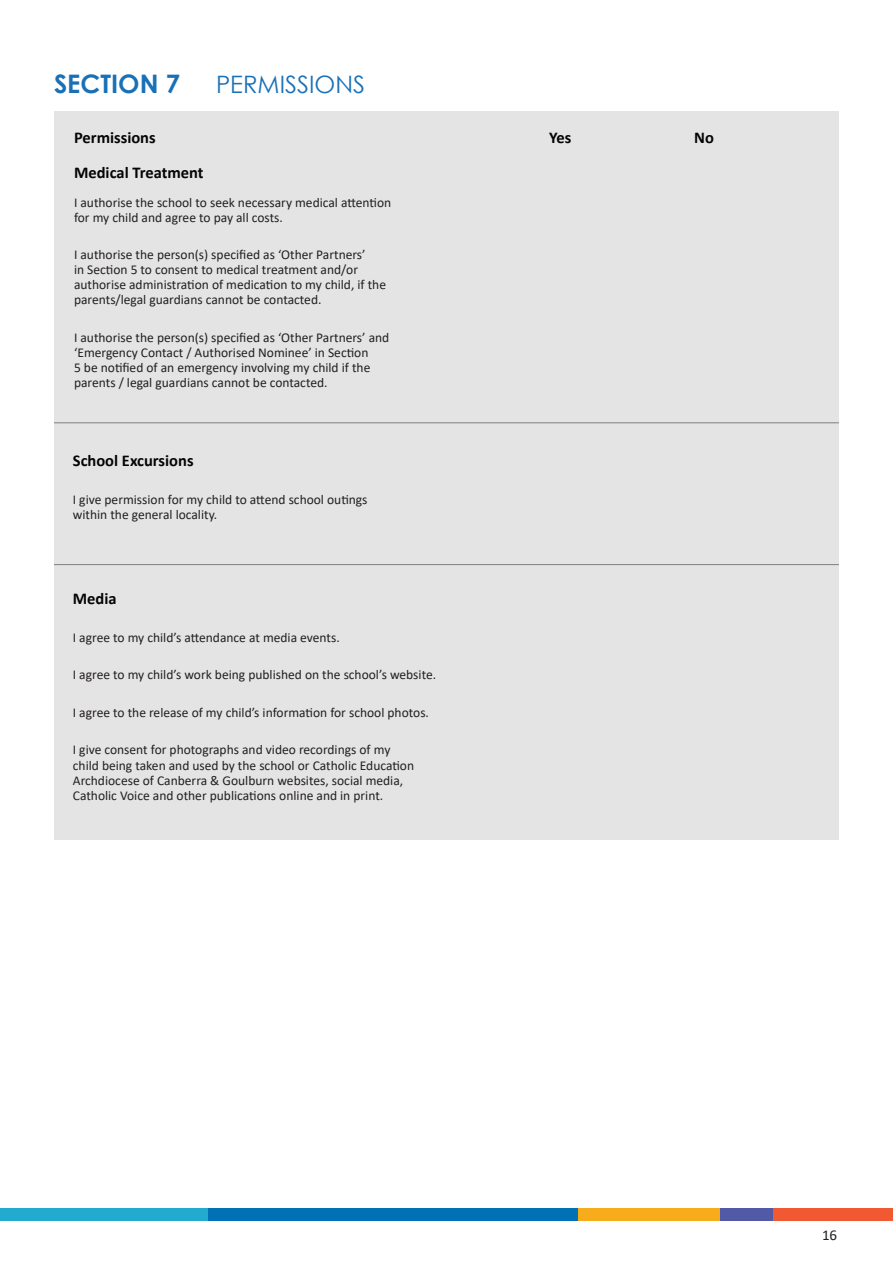
<style>
.page{position:relative;width:893px;height:1263px;background:#fff}
.page>*{position:absolute;margin:0;border:0;box-sizing:border-box;transform-origin:0 0}
.t1{font:700 25.5px "Century Gothic";color:#1970b7}
.t2{font:24px "Century Gothic";color:#1970b7}
.t3{font:700 16.5px "Calibri";color:#040503}
.t4{font:15px "Calibri";color:#231f20}
.t5{font:13.5px/15px "Calibri";color:#231f20}
</style>
<div class="page">
<div style="left:0;top:1208px;width:223px;height:13px;background:#23abcf"></div>
<div style="left:208px;top:1208px;width:370px;height:13px;background:#0071b5"></div>
<div style="left:578px;top:1208px;width:142px;height:13px;background:#f7ac1b"></div>
<div style="left:767px;top:1208px;width:126px;height:13px;background:#f05932"></div>
<div style="left:720px;top:1208px;width:53px;height:13px;background:#525aa6"></div>
<div style="left:54px;top:111px;width:785px;height:728px;background:#e4e4e4"></div>
<hr style="left:54px;top:422px;width:785px;height:1px;background:#807f7d">
<hr style="left:54px;top:564px;width:785px;height:1px;background:#807f7d">
<p class="t1" style="left:54px;top:64px;width:127px">SECTION 7</p>
<p class="t2" style="left:216px;top:67px;width:151px">PERMISSIONS</p>
<p class="t3" style="left:74px;top:126px;width:83px">Permissions</p>
<p class="t3" style="left:74px;top:160px;width:131px">Medical Treatment</p>
<p class="t5" style="left:74px;top:194px;width:319px">I authorise the school to seek necessary medical attention for my child and agree to pay all costs.</p>
<p class="t5" style="left:74px;top:247px;width:314px">I authorise the person(s) specified as ‘Other Partners’<br>in Section 5 to consent to medical treatment and/or authorise administration of medication to my child, if the parents/legal guardians cannot be contacted.</p>
<p class="t5" style="left:74px;top:329px;width:317px">I authorise the person(s) specified as ‘Other Partners’ and ‘Emergency Contact / Authorised Nominee’ in Section<br>5 be notified of an emergency involving my child if the parents / legal guardians cannot be contacted.</p>
<p class="t3" style="left:73px;top:449px;width:122px">School Excursions</p>
<p class="t5" style="left:73px;top:491px;width:296px">I give permission for my child to attend school outings within the general locality.</p>
<p class="t3" style="left:73px;top:587px;width:45px">Media</p>
<p class="t5" style="left:73px;top:630px;width:268px">I agree to my child’s attendance at media events.</p>
<p class="t5" style="left:73px;top:667px;width:365px">I agree to my child’s work being published on the school’s website.</p>
<p class="t5" style="left:73px;top:705px;width:358px">I agree to the release of my child’s information for school photos.</p>
<p class="t5" style="left:73px;top:742px;width:343px">I give consent for photographs and video recordings of my child being taken and used by the school or Catholic Education Archdiocese of Canberra &amp; Goulburn websites, social media, Catholic Voice and other publications online and in print.</p>
<p class="t3" style="left:549px;top:126px;width:24px">Yes</p>
<p class="t3" style="left:694px;top:126px;width:21px">No</p>
<p class="t4" style="left:822px;top:1224px;width:17px">16</p>
</div>
